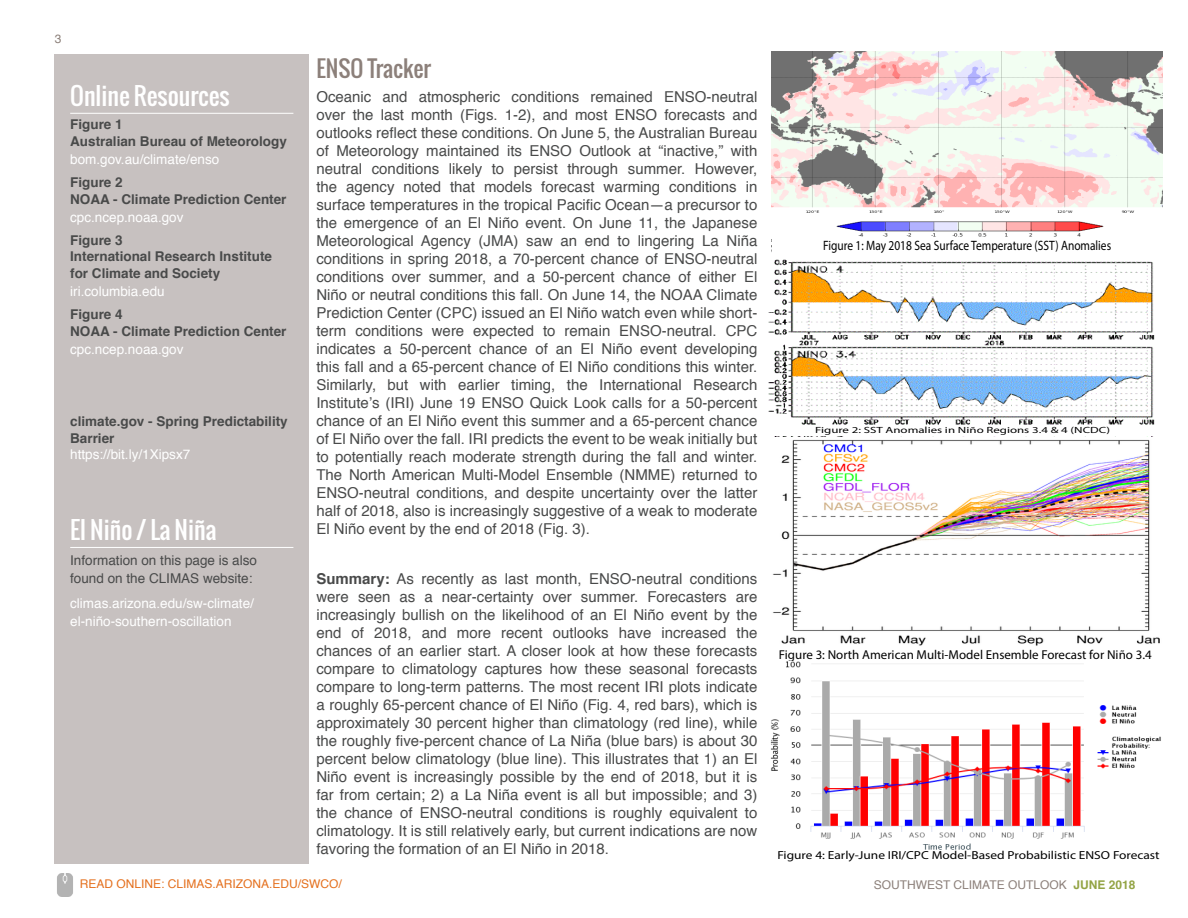
<style>
.page{position:relative;width:1188px;height:918px;background:#fff}
.page>*{position:absolute;margin:0;border:0;box-sizing:border-box;transform-origin:0 0}
.headline_white___ru{font:24px "Oswald";color:#fff}
.headline{font:22.5px "Oswald";color:#8c807a}
.body{font:15px/18px "Helvetica";color:#494a4a;text-align:justify}
.t1{font:13.65px "Myriad Pro";color:#000;scale:.84 1}
.subhead{font:700 13.5px/16.5px "Helvetica";color:#494a4a}
.body-2{font:13.5px/18px "Helvetica";color:#fff}
.subhead-2{font:13.5px "Helvetica";color:#fff}
.body-3{font:13.5px/18px "Helvetica";color:#494a4a}
.t2{font:12.9px "Myriad Pro";color:#000}
.t3{font:12px "Helvetica";color:#e4701e}
.t4{font:12px "Helvetica";color:#8c807a}
.t5{font:11.7px "Myriad Pro";color:#000;scale:1.15 1}
.t6{font:9px "Myriad Pro";color:#000;scale:1.43 1}
.s1{font-weight:700}
.s2{font-weight:700;color:#93a445}
</style>
<div class="page">
<img style="left:57px;top:874px;width:16px;height:22px">
<div style="left:54px;top:54px;width:255px;height:810px;background:#c7c1c0"></div>
<hr style="left:70px;top:113px;width:223px;height:1px;background:#fff">
<hr style="left:70px;top:547px;width:223px;height:1px;background:#fff">
<img style="left:772px;top:51px;width:390px;height:186px">
<img style="left:768px;top:259px;width:387px;height:166px">
<img style="left:770px;top:661px;width:391px;height:189px">
<img style="left:772px;top:440px;width:388px;height:206px">
<p class="t4" style="left:55px;top:30px;width:8px">3</p>
<p class="headline_white___ru" style="left:70px;top:78px;width:161px">Online Resources</p>
<p class="subhead" style="left:70px;top:117px;width:54px">Figure 1</p>
<p class="subhead" style="left:70px;top:133px;width:218px">Australian Bureau of Meteorology</p>
<p class="body-2" style="left:70px;top:151px;width:151px">bom.gov.au/climate/enso</p>
<p class="subhead" style="left:70px;top:174px;width:54px">Figure 2</p>
<p class="subhead" style="left:70px;top:191px;width:218px">NOAA - Climate Prediction Center</p>
<p class="subhead-2" style="left:70px;top:207px;width:115px">cpc.ncep.noaa.gov</p>
<p class="subhead" style="left:70px;top:232px;width:54px">Figure 3</p>
<p class="subhead" style="left:70px;top:249px;width:203px">International Research Institute for Climate and Society</p>
<p class="body-2" style="left:70px;top:283px;width:96px">iri.columbia.edu</p>
<p class="subhead" style="left:70px;top:306px;width:54px">Figure 4</p>
<p class="subhead" style="left:70px;top:323px;width:218px">NOAA - Climate Prediction Center</p>
<p class="subhead-2" style="left:70px;top:339px;width:115px">cpc.ncep.noaa.gov</p>
<p class="subhead" style="left:70px;top:414px;width:219px">climate.gov - Spring Predictability<br>Barrier</p>
<p class="subhead-2" style="left:70px;top:444px;width:122px">https://bit.ly/1Xipsx7</p>
<p class="headline_white___ru" style="left:70px;top:512px;width:148px">El Niño / La Niña</p>
<p class="body-3" style="left:70px;top:552px;width:188px">Information on this page is also found on the CLIMAS website:</p>
<p class="body-2" style="left:70px;top:594px;width:185px">climas.arizona.edu/sw-climate/ el-niño-southern-oscillation</p>
<p class="headline" style="left:316px;top:51px;width:116px">ENSO Tracker</p>
<p class="body" style="left:316px;top:89px;width:443px">Oceanic and atmospheric conditions remained ENSO-neutral over the last month (Figs. 1-2), and most ENSO forecasts and outlooks reflect these conditions. On June 5, the Australian Bureau of Meteorology maintained its ENSO Outlook at “inactive,” with neutral conditions likely to persist through summer. However, the agency noted that models forecast warming conditions in surface temperatures in the tropical Pacific Ocean—a precursor to the emergence of an El Niño event. On June 11, the Japanese Meteorological Agency (JMA) saw an end to lingering La Niña conditions in spring 2018, a 70-percent chance of ENSO-neutral conditions over summer, and a 50-percent chance of either El Niño or neutral conditions this fall. On June 14, the NOAA Climate Prediction Center (CPC) issued an El Niño watch even while short&shy;term conditions were expected to remain ENSO-neutral. CPC indicates a 50-percent chance of an El Niño event developing this fall and a 65-percent chance of El Niño conditions this winter.<br>Similarly, but with earlier timing, the International Research Institute’s (IRI) June 19 ENSO Quick Look calls for a 50-percent chance of an El Niño event this summer and a 65-percent chance of El Niño over the fall. IRI predicts the event to be weak initially but to potentially reach moderate strength during the fall and winter.<br>The North American Multi-Model Ensemble (NMME) returned to ENSO-neutral conditions, and despite uncertainty over the latter half of 2018, also is increasingly suggestive of a weak to moderate El Niño event by the end of 2018 (Fig. 3).</p>
<p class="body" style="left:316px;top:570px;width:443px"><span class="s1">Summary:</span> As recently as last month, ENSO-neutral conditions were seen as a near-certainty over summer. Forecasters are increasingly bullish on the likelihood of an El Niño event by the end of 2018, and more recent outlooks have increased the chances of an earlier start. A closer look at how these forecasts compare to climatology captures how these seasonal forecasts compare to long-term patterns. The most recent IRI plots indicate a roughly 65-percent chance of El Niño (Fig. 4, red bars), which is approximately 30 percent higher than climatology (red line), while the roughly five-percent chance of La Niña (blue bars) is about 30 percent below climatology (blue line). This illustrates that 1) an El Niño event is increasingly possible by the end of 2018, but it is far from certain; 2) a La Niña event is all but impossible; and 3) the chance of ENSO-neutral conditions is roughly equivalent to climatology. It is still relatively early, but current indications are now favoring the formation of an El Niño in 2018.</p>
<p class="t3" style="left:80px;top:875px;width:264px">READ ONLINE: CLIMAS.ARIZONA.EDU/SWCO/</p>
<p class="t1" style="left:823px;top:237px;width:344px">Figure 1: May 2018 Sea Surface Temperature (SST) Anomalies</p>
<p class="t6" style="left:815px;top:424px;width:208px">Figure 2: SST Anomalies in Niño Regions 3.4 &amp; 4 (NCDC)</p>
<p class="t2" style="left:779px;top:647px;width:374px">Figure 3: North American Multi-Model Ensemble Forecast for Niño 3.4</p>
<p class="t5" style="left:777px;top:848px;width:334px">Figure 4: Early-June IRI/CPC Model-Based Probabilistic ENSO Forecast</p>
<p class="t4" style="left:874px;top:875px;width:263px">SOUTHWEST CLIMATE OUTLOOK <span class="s2">JUNE 2018</span></p>
</div>
